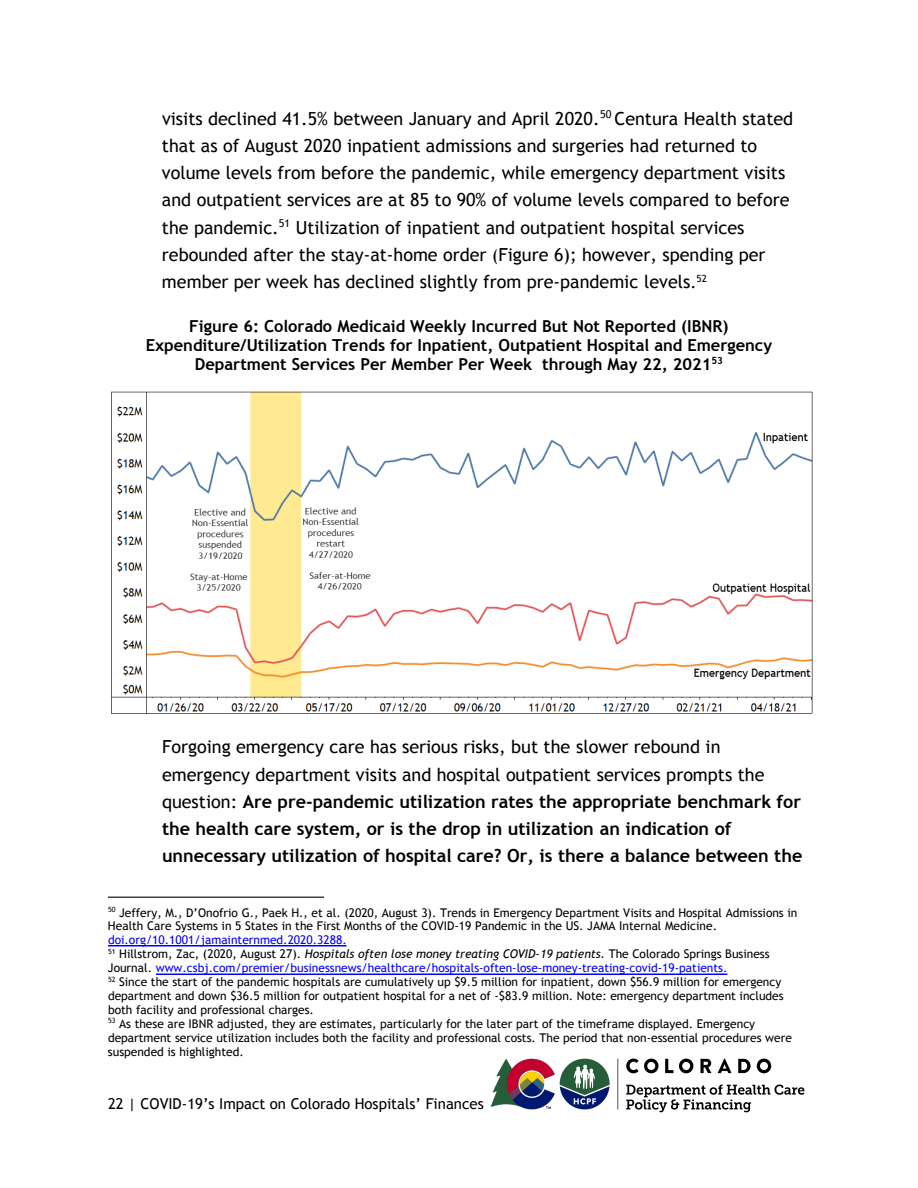
<style>
.page{position:relative;width:918px;height:1188px;background:#fff}
.page>*{position:absolute;margin:0;border:0;box-sizing:border-box;transform-origin:0 0}
.t1{font:18px/27.2px "Trebuchet MS";color:#000}
.t2{font:700 18px "Trebuchet MS";color:#000}
.t3{font:700 16.5px/19.2px "Trebuchet MS";color:#000;text-align:center}
.t4{font:15px "Trebuchet MS";color:#000}
.t5{font:12px/14px "Trebuchet MS";color:#000}
.t6{font:12px "Trebuchet MS";color:#00f}
.s1{font-size:16.5px}
.s2{font-weight:400}
.s3{font-style:italic}
.s4{color:#00f}
</style>
<div class="page">
<hr style="left:108px;top:897px;width:216px;height:1px;background:#000">
<hr style="left:108px;top:945px;width:238px;height:1px;background:#00f">
<hr style="left:156px;top:974px;width:572px;height:1px;background:#00f">
<img style="left:111px;top:391px;width:701px;height:323px">
<img style="left:490px;top:1059px;width:314px;height:54px">
<p class="t1" style="left:162px;top:105px;width:633px">visits declined 41.5% between January and April 2020.<sup>50</sup> Centura Health stated that as of August 2020 inpatient admissions and surgeries had returned to volume levels from before the pandemic, while emergency department visits and outpatient services are at 85 to 90% of volume levels compared to before the pandemic.<sup>51</sup> Utilization of inpatient and outpatient hospital services rebounded after the stay-at-home order <span class="s1">(</span>Figure 6); however, spending per member per week has declined slightly from pre-pandemic levels<span class="s1">.</span><sup>52</sup></p>
<p class="t3" style="left:146px;top:316px;width:628px">Figure 6: Colorado Medicaid Weekly Incurred But Not Reported (IBNR)<br>Expenditure/Utilization Trends for Inpatient, Outpatient Hospital and Emergency<br>Department Services Per Member Per Week through May 22, 2021<sup>53</sup></p>
<p class="t1" style="left:162px;top:733px;width:560px">Forgoing emergency care has serious risks, but the slower rebound in</p>
<p class="t1" style="left:162px;top:761px;width:604px">emergency department visits and hospital outpatient services prompts the</p>
<p class="t2" style="left:162px;top:791px;width:641px"><span class="s2">question:</span> Are pre-pandemic utilization rates the appropriate benchmark for</p>
<p class="t2" style="left:162px;top:818px;width:571px">the health care system, or is the drop in utilization an indication of</p>
<h4 class="t2" style="left:162px;top:845px;width:642px">unnecessary utilization of hospital care? Or, is there a balance between the</h4>
<p class="t5" style="left:108px;top:905px;width:691px"><sup>50</sup> Jeffery, M., D’Onofrio G., Paek H., et al. (2020, August 3). Trends in Emergency Department Visits and Hospital Admissions in<br>Health Care Systems in 5 States in the First Months of the COVID-19 Pandemic in the US. JAMA Internal Medicine.</p>
<p class="t6" style="left:108px;top:933px;width:240px">doi.org/10.1001/jamainternmed.2020.3288.</p>
<p class="t5" style="left:108px;top:947px;width:685px"><sup>51</sup> Hillstrom, Zac, (2020, August 27). <span class="s3">Hospitals often lose money treating COVID-19 patients.</span> The Colorado Springs Business Journal. <span class="s4">www.csbj.com/premier/businessnews/healthcare/hospitals-often-lose-money-treating-covid-19-patients.<br></span><sup>52</sup> Since the start of the pandemic hospitals are cumulatively up $9.5 million for inpatient, down $56.9 million for emergency department and down $36.5 million for outpatient hospital for a net of -$83.9 million. Note: emergency department includes both facility and professional charges.<br><sup>53</sup> As these are IBNR adjusted, they are estimates, particularly for the later part of the timeframe displayed. Emergency department service utilization includes both the facility and professional costs. The period that non-essential procedures were suspended is highlighted.</p>
<p class="t4" style="left:108px;top:1095px;width:377px">22 | COVID-19’s Impact on Colorado Hospitals’ Finances</p>
</div>
